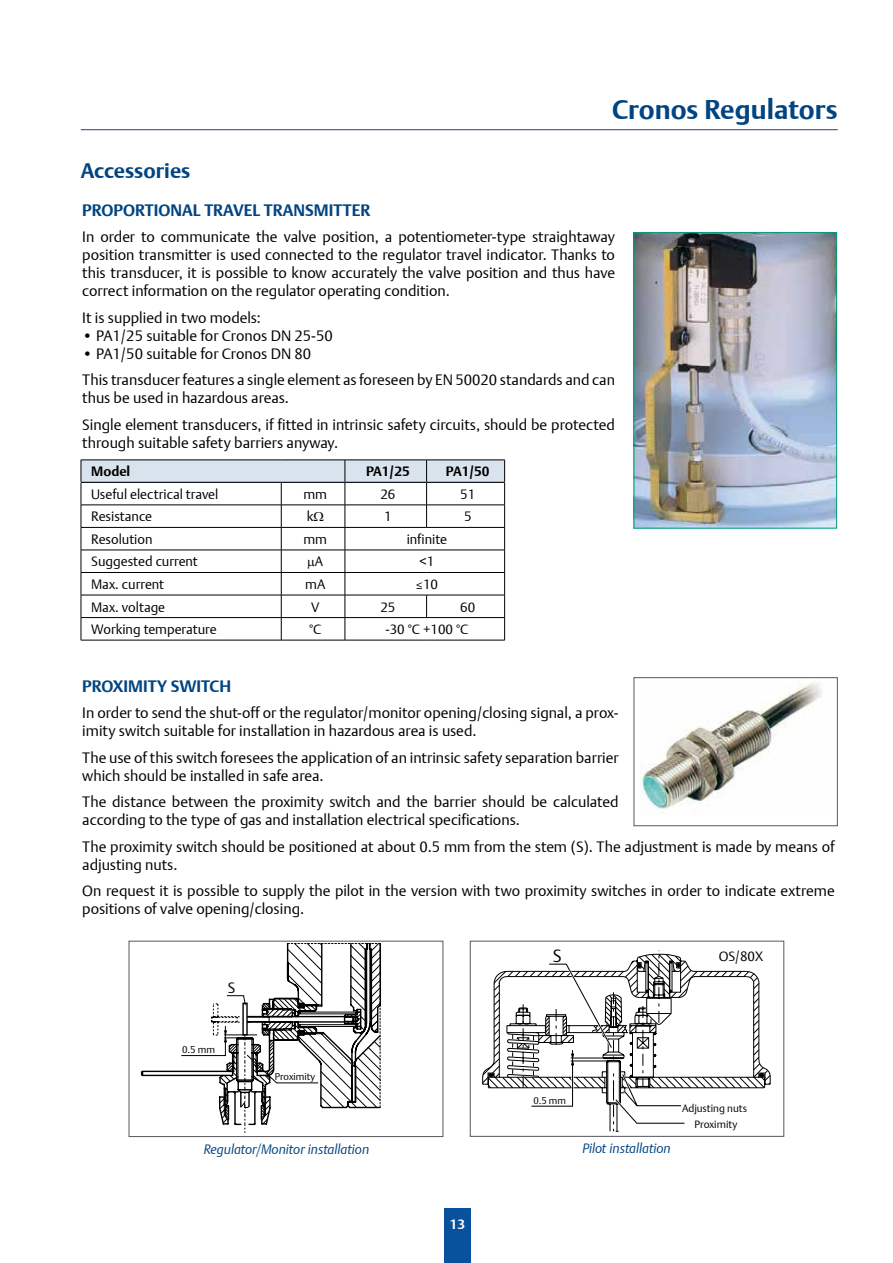
<style>
.page{position:relative;width:893px;height:1263px;background:#fff}
.page>*{position:absolute;margin:0;border:0;box-sizing:border-box;transform-origin:0 0}
.t1{font:700 27px "DTL Argo T";color:#004481}
.t2{font:700 21px "DTL Argo T";letter-spacing:-.005em;color:#004481}
.t3{font:17.55px "DTL Argo T Light";color:#000}
.t4{font:700 16.5px "DTL Argo T";color:#004481}
.t5{font:15px/18px "DTL Argo T Light";color:#000}
.t6{font:14.85px "DTL Argo T Light";color:#000}
.t7{font:13.5px "DTL Argo T Light";color:#000}
.t8{font:italic 13.5px "DTL Argo T Light";letter-spacing:-.005em;color:#004481}
.t9{font:700 13.5px "DTL Argo T";color:#000}
.t10{font:700 13.5px "DTL Argo T";color:#fff}
.t11{font:10.5px/16.8px "DTL Argo T Light";color:#000;text-align:center}
.t12{font:9.9px "DTL Argo T Light";color:#000}
.t13{font:9.75px "DTL Argo T Light";color:#000}
</style>
<div class="page">
<div style="left:444px;top:1209px;width:26px;height:54px;background:#08519c"></div>
<hr style="left:81px;top:129px;width:757px;height:1px;background:#1b4391">
<img style="left:636px;top:234px;width:199px;height:292px">
<div style="left:634px;top:232px;width:203px;height:296px;border:1px solid #009d7e"></div>
<svg style="left:482px;top:950px;width:289px;height:181px"></svg>
<div style="left:470px;top:941px;width:314px;height:196px;border:1px solid #58585a"></div>
<img style="left:640px;top:683px;width:182px;height:132px">
<div style="left:634px;top:677px;width:204px;height:149px;border:1px solid #58585a"></div>
<svg style="left:141px;top:943px;width:240px;height:190px"></svg>
<div style="left:129px;top:941px;width:314px;height:196px;border:1px solid #58585a"></div>
<div style="left:680px;top:1102px;width:91px;height:14px;background:#fff"></div>
<hr style="left:81px;top:640px;width:200px;height:1px;background:#000">
<hr style="left:281px;top:640px;width:64px;height:1px;background:#000">
<hr style="left:345px;top:640px;width:82px;height:1px;background:#000">
<hr style="left:427px;top:640px;width:78px;height:1px;background:#000">
<svg style="left:81px;top:460px;width:424px;height:180px"></svg>
<h1 class="t1" style="left:612px;top:94px;width:227px">Cronos Regulators</h1>
<h2 class="t2" style="left:81px;top:158px;width:111px">Accessories</h2>
<p class="t4" style="left:82px;top:200px;width:290px">PROPORTIONAL TRAVEL TRANSMITTER</p>
<p class="t5" style="left:82px;top:228px;width:534px;text-align:justify">In order to communicate the valve position, a potentiometer-type straightaway position transmitter is used connected to the regulator travel indicator. Thanks to this transducer, it is possible to know accurately the valve position and thus have correct information on the regulator operating condition.</p>
<p class="t5" style="left:82px;top:308px;width:180px">It is supplied in two models:</p>
<p class="t5" style="left:82px;top:326px;width:252px">• PA1/25 suitable for Cronos DN 25-50</p>
<p class="t5" style="left:82px;top:340px;width:534px;line-height:26.5px">• PA1/50 suitable for Cronos DN 80<br>This transducer features a single element as foreseen by EN 50020 standards and can</p>
<p class="t5" style="left:82px;top:385px;width:534px;line-height:26.5px">thus be used in hazardous areas.<br>Single element transducers, if fitted in intrinsic safety circuits, should be protected</p>
<p class="t5" style="left:82px;top:433px;width:257px">through suitable safety barriers anyway.</p>
<p class="t9" style="left:91px;top:463px;width:41px">Model</p>
<p class="t9" style="left:366px;top:463px;width:45px">PA1/25</p>
<p class="t9" style="left:446px;top:463px;width:45px">PA1/50</p>
<p class="t7" style="left:91px;top:486px;width:128px">Useful electrical travel</p>
<p class="t7" style="left:303px;top:486px;width:25px">mm</p>
<p class="t7" style="left:380px;top:486px;width:17px">26</p>
<p class="t7" style="left:460px;top:486px;width:17px">51</p>
<p class="t7" style="left:91px;top:508px;width:63px">Resistance</p>
<p class="t7" style="left:307px;top:508px;width:8px">k</p>
<p class="t7" style="left:384px;top:508px;width:9px">1</p>
<p class="t7" style="left:464px;top:508px;width:9px">5</p>
<p class="t7" style="left:91px;top:531px;width:63px">Resolution</p>
<p class="t7" style="left:303px;top:531px;width:25px">mm</p>
<p class="t7" style="left:407px;top:531px;width:42px">infinite</p>
<p class="t7" style="left:91px;top:554px;width:108px">Suggested current</p>
<p class="t7" style="left:315px;top:554px;width:10px">A</p>
<p class="t7" style="left:420px;top:554px;width:16px">&lt;1</p>
<p class="t7" style="left:91px;top:576px;width:74px">Max. current</p>
<p class="t7" style="left:305px;top:576px;width:22px">mA</p>
<p class="t7" style="left:416px;top:576px;width:24px">≤10</p>
<p class="t7" style="left:91px;top:599px;width:76px">Max. voltage</p>
<p class="t7" style="left:311px;top:599px;width:10px">V</p>
<p class="t7" style="left:380px;top:599px;width:17px">25</p>
<p class="t7" style="left:460px;top:599px;width:17px">60</p>
<p class="t7" style="left:91px;top:621px;width:127px">Working temperature</p>
<p class="t7" style="left:309px;top:621px;width:14px">°C</p>
<p class="t7" style="left:385px;top:621px;width:85px">-30 °C +100 °C</p>
<p class="t4" style="left:82px;top:676px;width:150px">PROXIMITY SWITCH</p>
<p class="t5" style="left:82px;top:704px;width:538px">In order to send the shut-off or the regulator/monitor opening/closing signal, a prox&shy;imity switch suitable for installation in hazardous area is used.</p>
<p class="t5" style="left:82px;top:748px;width:538px">The use of this switch foresees the application of an intrinsic safety separation barrier which should be installed in safe area.</p>
<p class="t5" style="left:82px;top:793px;width:538px">The distance between the proximity switch and the barrier should be calculated according to the type of gas and installation electrical specifications.</p>
<p class="t5" style="left:82px;top:837px;width:754px">The proximity switch should be positioned at about 0.5 mm from the stem (S). The adjustment is made by means of adjusting nuts.</p>
<p class="t5" style="left:82px;top:882px;width:754px">On request it is possible to supply the pilot in the version with two proximity switches in order to indicate extreme positions of valve opening/closing.</p>
<p class="t6" style="left:228px;top:978px;width:9px">S</p>
<p class="t12" style="left:182px;top:1043px;width:34px">0.5 mm</p>
<p class="t12" style="left:275px;top:1071px;width:42px">Proximity</p>
<p class="t8" style="left:204px;top:1141px;width:167px">Regulator/Monitor installation</p>
<p class="t10" style="left:450px;top:1216px;width:17px">13</p>
<p class="t3" style="left:553px;top:945px;width:10px">S</p>
<p class="t7" style="left:719px;top:948px;width:46px">OS/80X</p>
<p class="t13" style="left:533px;top:1094px;width:34px">0.5 mm</p>
<p class="t8" style="left:582px;top:1140px;width:90px">Pilot installation</p>
<p class="t11" style="left:682px;top:1099px;width:66px">Adjusting nuts<br>Proximity</p>
</div>
